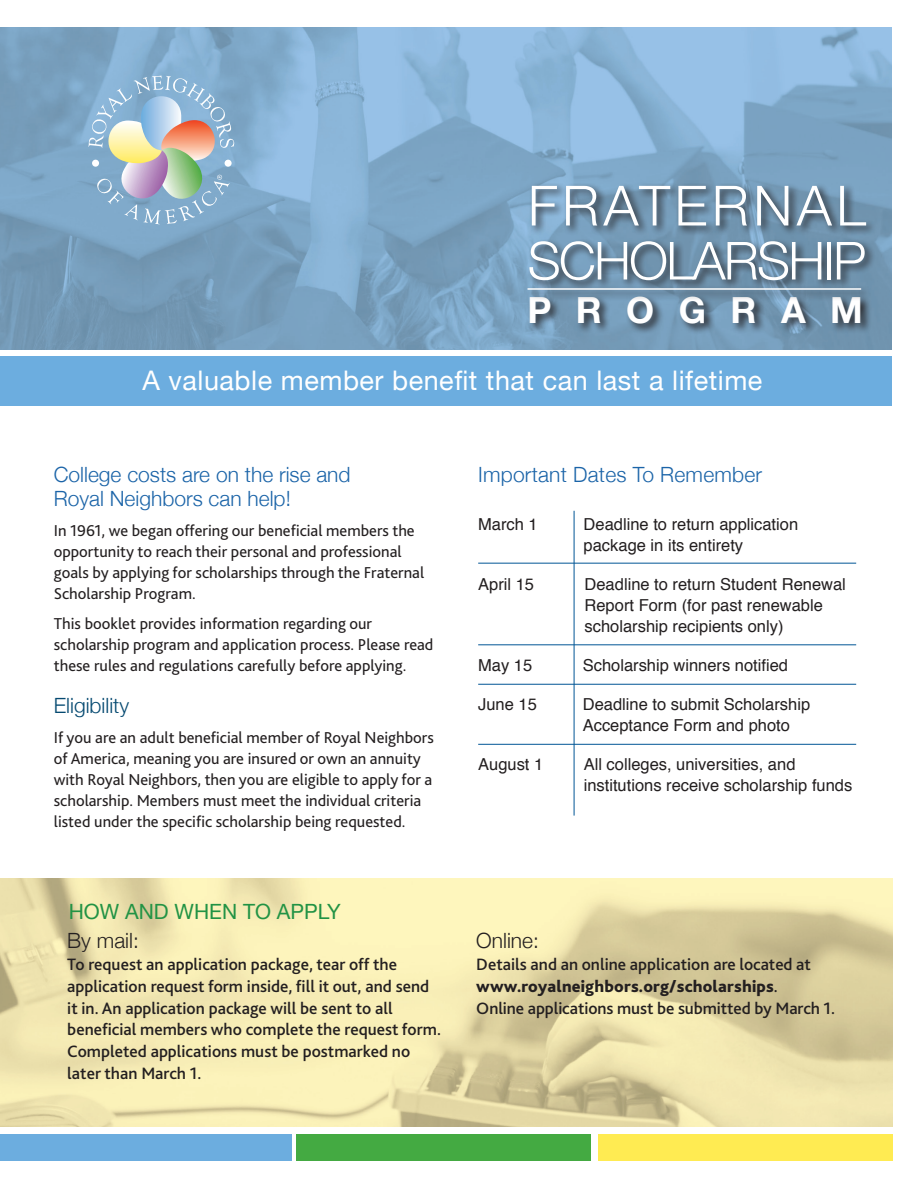
<style>
.page{position:relative;width:918px;height:1188px;background:#fff}
.page>*{position:absolute;margin:0;border:0;box-sizing:border-box;transform-origin:0 0}
.t1{font:300 55.5px "Helvetica Neue";letter-spacing:.08em;color:#fff}
.t2{font:300 52.5px "Helvetica Neue";letter-spacing:-.035em;color:#fff}
.t3{font:700 36px "Helvetica Neue";letter-spacing:.68em;color:#fff}
.t4{font:27px "Helvetica Neue";letter-spacing:.02em;color:#fff}
.t5{font:300 21px/24px "Helvetica Neue";color:#1b64a8}
.t6{font:21px "Helvetica Neue";color:#229345}
.t7{font:300 21px "Helvetica Neue";color:#231f20}
.t8{font:300 21px "Helvetica Neue";color:#064a71}
.t9{font:500 17.25px/21.8px "Bliss 2";color:#231f20}
.t10{font:16.5px/21px "Bliss 2";color:#231f20}
.t11{font:16.5px/21px "Helvetica";color:#231f20}
.s1{font-weight:800}
</style>
<div class="page">
<img style="left:0;top:27px;width:891px;height:323px">
<svg style="left:88px;top:76px;width:146px;height:148px"></svg>
<div style="left:527px;top:183px;width:350px;height:109px;background:#231f20;opacity:.89"></div>
<div style="left:527px;top:294px;width:345px;height:41px;background:#231f20;opacity:.89"></div>
<div style="left:525px;top:286px;width:347px;height:15px;background:#231f20;opacity:.89"></div>
<hr style="left:528px;top:288px;width:333px;height:2px;background:#fff">
<div style="left:0;top:356px;width:891px;height:50px;background:#6caddf"></div>
<hr style="left:574px;top:511px;width:1px;height:305px;background:#005595">
<hr style="left:478px;top:563px;width:378px;height:1px;background:#005595">
<hr style="left:478px;top:644px;width:378px;height:1px;background:#005595">
<hr style="left:478px;top:684px;width:378px;height:1px;background:#005595">
<hr style="left:478px;top:744px;width:378px;height:1px;background:#005595">
<div style="left:0;top:1134px;width:291px;height:27px;background:#6caddf"></div>
<div style="left:598px;top:1134px;width:294px;height:27px;background:#ffeb52"></div>
<div style="left:297px;top:1134px;width:294px;height:27px;background:#44aa42"></div>
<p class="t1" style="left:528px;top:161px;width:340px">FRATERNAL</p>
<p class="t2" style="left:528px;top:218px;width:340px">SCHOLARSHIP</p>
<p class="t3" style="left:527px;top:282px;width:337px">PROGRAM</p>
<p class="t4" style="left:142px;top:361px;width:622px">A valuable member benefit that can last a lifetime</p>
<p class="t5" style="left:54px;top:461px;width:298px">College costs are on the rise and<br>Royal Neighbors can help!</p>
<p class="t10" style="left:54px;top:519px;width:372px">In 1961, we began offering our beneficial members the opportunity to reach their personal and professional goals by applying for scholarships through the Fraternal Scholarship Program.</p>
<p class="t10" style="left:54px;top:612px;width:381px">This booklet provides information regarding our scholarship program and application process. Please read these rules and regulations carefully before applying.</p>
<p class="t8" style="left:54px;top:688px;width:77px">Eligibility</p>
<p class="t10" style="left:54px;top:726px;width:382px">If you are an adult beneficial member of Royal Neighbors of America, meaning you are insured or own an annuity with Royal Neighbors, then you are eligible to apply for a scholarship. Members must meet the individual criteria listed under the specific scholarship being requested.</p>
<p class="t6" style="left:69px;top:897px;width:273px">HOW AND WHEN TO APPLY</p>
<p class="t7" style="left:67px;top:924px;width:73px">By mail:</p>
<p class="t9" style="left:67px;top:953px;width:375px">To request an application package, tear off the application request form inside, fill it out, and send it in. An application package will be sent to all beneficial members who complete the request form.<br>Completed applications must be postmarked no later than March 1.</p>
<p class="t5" style="left:478px;top:461px;width:285px">Important Dates To Remember</p>
<p class="t11" style="left:478px;top:514px;width:61px">March 1</p>
<p class="t11" style="left:584px;top:514px;width:216px">Deadline to return application package in its entirety</p>
<p class="t11" style="left:478px;top:574px;width:57px">April 15</p>
<p class="t11" style="left:585px;top:574px;width:263px">Deadline to return Student Renewal<br>Report Form (for past renewable scholarship recipients only)</p>
<p class="t11" style="left:478px;top:655px;width:56px">May 15</p>
<p class="t11" style="left:583px;top:655px;width:207px">Scholarship winners notified</p>
<p class="t11" style="left:478px;top:694px;width:60px">June 15</p>
<p class="t11" style="left:583px;top:694px;width:229px">Deadline to submit Scholarship<br>Acceptance Form and photo</p>
<p class="t11" style="left:478px;top:754px;width:67px">August 1</p>
<p class="t11" style="left:584px;top:754px;width:270px">All colleges, universities, and institutions receive scholarship funds</p>
<p class="t7" style="left:476px;top:924px;width:64px">Online:</p>
<p class="t9" style="left:476px;top:953px;width:360px">Details and an online application are located at <span class="s1">www.royalneighbors.org/scholarships</span>.<br>Online applications must be submitted by March 1.</p>
</div>
